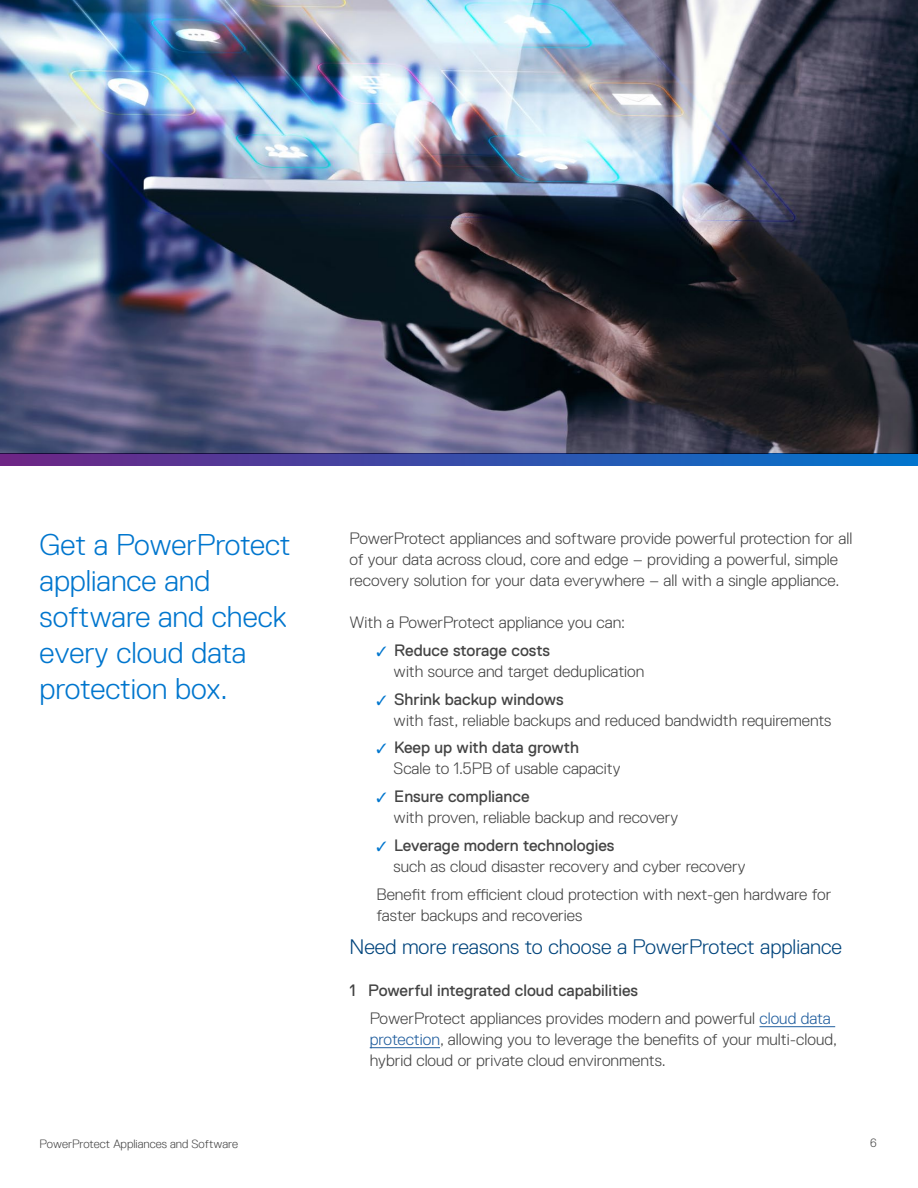
<style>
.page{position:relative;width:918px;height:1188px;background:#fff}
.page>*{position:absolute;margin:0;border:0;box-sizing:border-box;transform-origin:0 0}
.t1{font:300 30px/36px "Replica Pro";color:#0076ce}
.t2{font:300 21px "Replica Pro";color:#00447c}
.t3{font:300 16.5px/21px "Replica Pro";color:#444}
.t4{font:300 12px "Replica Pro TT";color:#444}
.t5{font:300 12px "Replica Pro";color:#444}
.s1{color:#0076ce}
.s2{font-weight:400}
.s3{color:#215e9e}
</style>
<div class="page">
<img style="left:0;top:0;width:918px;height:454px">
<svg style="left:0;top:454px;width:918px;height:11px;background:#374ca9"></svg>
<hr style="left:759px;top:1026px;width:76px;height:1px;background:#215e9e">
<hr style="left:370px;top:1047px;width:70px;height:1px;background:#215e9e">
<h1 class="t1" style="left:40px;top:527px;width:253px">Get a PowerProtect appliance and software and check every cloud data protection box.</h1>
<p class="t3" style="left:350px;top:528px;width:504px">PowerProtect appliances and software provide powerful protection for all of your data across cloud, core and edge – providing a powerful, simple recovery solution for your data everywhere – all with a single appliance.</p>
<p class="t3" style="left:350px;top:612px;width:277px">With a PowerProtect appliance you can:</p>
<p class="t3" style="left:394px;top:640px;width:252px;text-indent:-17px"><span class="s1">✓</span> <span class="s2">Reduce storage costs<br></span>with source and target deduplication</p>
<p class="t3" style="left:394px;top:689px;width:439px;text-indent:-17px"><span class="s1">✓</span> <span class="s2">Shrink backup windows<br></span>with fast, reliable backups and reduced bandwidth requirements</p>
<p class="t3" style="left:394px;top:737px;width:228px;text-indent:-17px"><span class="s1">✓</span> <span class="s2">Keep up with data growth<br></span>Scale to 1.5PB of usable capacity</p>
<p class="t3" style="left:394px;top:786px;width:286px;text-indent:-17px"><span class="s1">✓</span> <span class="s2">Ensure compliance<br></span>with proven, reliable backup and recovery</p>
<p class="t3" style="left:394px;top:835px;width:353px;text-indent:-17px"><span class="s1">✓</span> <span class="s2">Leverage modern technologies<br></span>such as cloud disaster recovery and cyber recovery</p>
<p class="t3" style="left:376px;top:884px;width:456px">Benefit from efficient cloud protection with next-gen hardware for faster backups and recoveries</p>
<p class="t2" style="left:350px;top:936px;width:494px">Need more reasons to choose a PowerProtect appliance</p>
<p class="t3" style="left:370px;top:977px;width:463px;line-height:27.8px;text-indent:-20px"><span class="s2">1 Powerful integrated cloud capabilities<br></span>PowerProtect appliances provides modern and powerful <span class="s3">cloud data</span></p>
<p class="t3" style="left:370px;top:1029px;width:469px"><span class="s3">protection</span>, allowing you to leverage the benefits of your multi-cloud, hybrid cloud or private cloud environments.</p>
<p class="t4" style="left:40px;top:1137px;width:200px">PowerProtect Appliances and Software</p>
<p class="t5" style="left:870px;top:1136px;width:8px">6</p>
</div>
